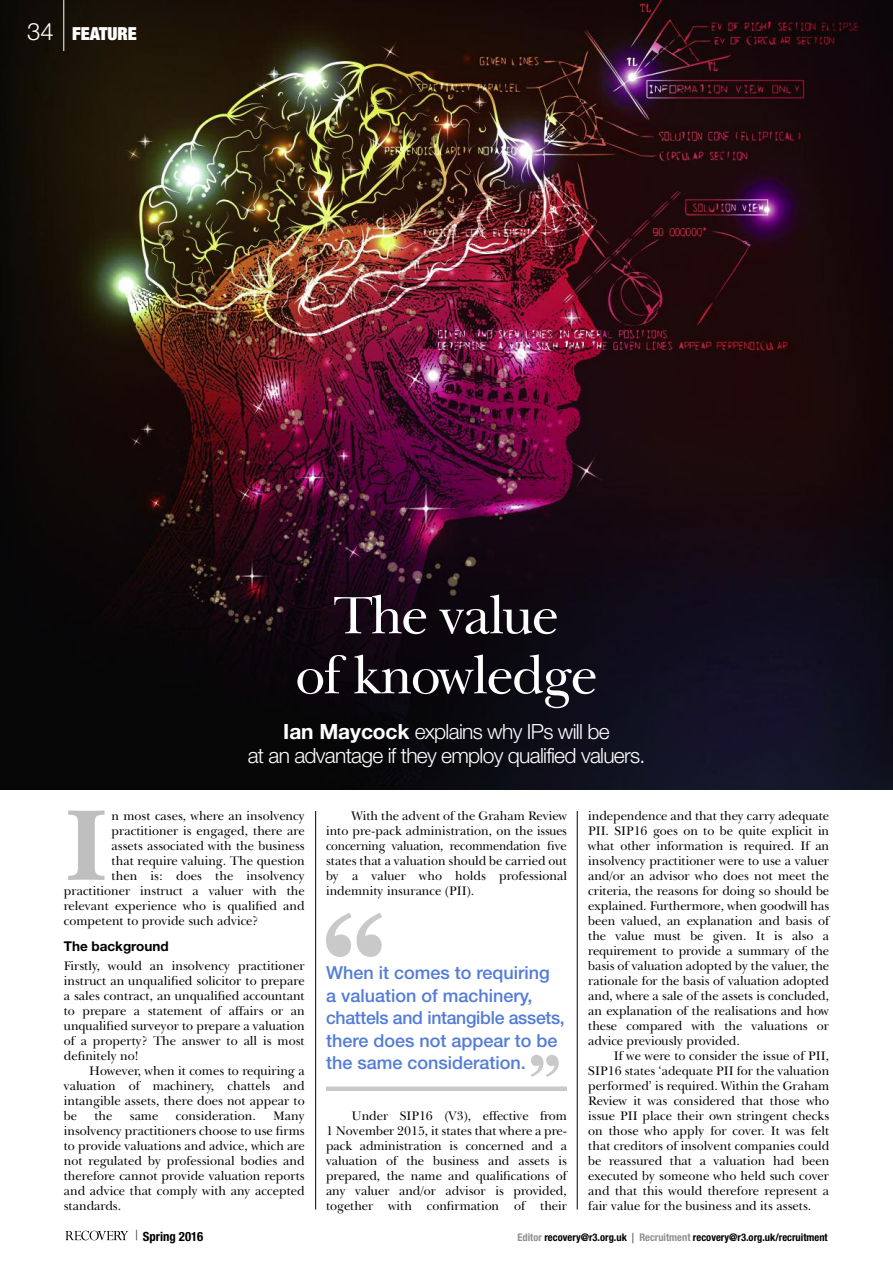
<style>
.page{position:relative;width:893px;height:1263px;background:#fff}
.page>*{position:absolute;margin:0;border:0;box-sizing:border-box;transform-origin:0 0}
.t1{font:700 103.05px "New Baskerville IT Cby BT";color:#bfbfbf}
.t2{font:54px/60px "New Baskerville IT Cby BT";letter-spacing:-.03em;color:#fff;text-align:center}
.t3{font:300 21px/24px "Helvetica Neue";letter-spacing:-.035em;color:#fff;text-align:center}
.t4{font:500 18px/22.5px "Helvetica Neue";color:#537cd8}
.t5{font:900 expanded 18px "Helvetica Neue";color:#fff}
.t6{font:700 13.5px "Helvetica Neue";color:#000}
.t7{font:12.75px/15px "New Baskerville IT Cby BT";color:#000;text-align:justify}
.t8{font:700 condensed 12.75px "Helvetica Neue";color:#000}
.t9{font:700 condensed 10.5px "Helvetica Neue";color:#000}
.s1{font-weight:300;font-stretch:normal;font-size:24px}
.s2{font-weight:700}
.s3{color:#909090}
.s4{font-weight:300;font-stretch:normal}
</style>
<div class="page">
<svg style="left:66px;top:1231px;width:62px;height:9px"></svg>
<img style="left:0;top:0;width:893px;height:789px">
<hr style="left:315px;top:811px;width:1px;height:398px;background:#000">
<hr style="left:577px;top:811px;width:1px;height:398px;background:#000">
<hr style="left:64px;top:0;width:1px;height:51px;background:#fff">
<div style="left:326px;top:1086px;width:241px;height:5px;background:#c9c9c9"></div>
<svg style="left:531px;top:1055px;width:28px;height:22px"></svg>
<svg style="left:326px;top:913px;width:56px;height:44px"></svg>
<h3 class="t5" style="left:27px;top:27px;width:111px"><span class="s1">34</span> FEATURE</h3>
<h2 class="t2" style="left:295px;top:592px;width:304px">The value<br>of knowledge</h2>
<h3 class="t3" style="left:248px;top:721px;width:399px"><span class="s2">Ian Maycock</span> explains why IPs will be<br>at an advantage if they employ qualified valuers.</h3>
<h1 class="t1" style="left:64px;top:806px;width:47px">I</h1>
<p class="t7" style="left:112px;top:809px;width:195px">n most cases, where an insolvency</p>
<p class="t7" style="left:112px;top:824px;width:195px">practitioner is engaged, there are</p>
<p class="t7" style="left:112px;top:839px;width:195px">assets associated with the business</p>
<p class="t7" style="left:112px;top:854px;width:195px">that require valuing. The question</p>
<p class="t7" style="left:112px;top:869px;width:195px">then is: does the insolvency</p>
<p class="t7" style="left:64px;top:884px;width:242px">practitioner instruct a valuer with the</p>
<p class="t7" style="left:64px;top:899px;width:242px">relevant experience who is qualified and</p>
<p class="t7" style="left:64px;top:914px;width:196px">competent to provide such advice?</p>
<p class="t6" style="left:64px;top:941px;width:106px">The background</p>
<p class="t7" style="left:64px;top:959px;width:242px">Firstly, would an insolvency practitioner instruct an unqualified solicitor to prepare a sales contract, an unqualified accountant to prepare a statement of affairs or an unqualified surveyor to prepare a valuation of a property? The answer to all is most definitely no!</p>
<p class="t7" style="left:64px;top:1064px;width:242px;text-indent:26px">However, when it comes to requiring a valuation of machinery, chattels and intangible assets, there does not appear to be</p>
<p class="t7" style="left:94px;top:1109px;width:20px">the</p>
<p class="t7" style="left:130px;top:1109px;width:30px">same</p>
<p class="t7" style="left:176px;top:1109px;width:82px">consideration.</p>
<p class="t7" style="left:64px;top:1109px;width:242px;text-indent:209px">Many insolvency practitioners choose to use firms to provide valuations and advice, which are not regulated by professional bodies and therefore cannot provide valuation reports and advice that comply with any accepted standards.</p>
<p class="t7" style="left:326px;top:809px;width:242px;text-indent:26px">With the advent of the Graham Review into pre-pack administration, on the issues concerning valuation, recommendation five states that a valuation should be carried out by a valuer who holds professional indemnity insurance (PII).</p>
<h3 class="t4" style="left:326px;top:963px;width:240px">When it comes to requiring<br>a valuation of machinery, chattels and intangible assets, there does not appear to be the same consideration.</h3>
<p class="t7" style="left:326px;top:1109px;width:242px;text-indent:26px">Under SIP16 (V3), effective from 1 November 2015, it states that where a pre&shy;pack administration is concerned and a valuation of the business and assets is prepared, the name and qualifications of any valuer and/or advisor is provided, together with confirmation of their</p>
<p class="t7" style="left:588px;top:809px;width:242px">independence and that they carry adequate PII. SIP16 goes on to be quite explicit in what other information is required. If an insolvency practitioner were to use a valuer and/or an advisor who does not meet the criteria, the reasons for doing so should be explained. Furthermore, when goodwill has been valued, an explanation and basis of the value must be given. It is also a requirement to provide a summary of the basis of valuation adopted by the valuer, the rationale for the basis of valuation adopted and, where a sale of the assets is concluded, an explanation of the realisations and how these compared with the valuations or advice previously provided.</p>
<p class="t7" style="left:588px;top:1049px;width:242px;text-indent:26px">If we were to consider the issue of PII, SIP16 states ‘adequate PII for the valuation performed’ is required. Within the Graham Review it was considered that those who issue PII place their own stringent checks on those who apply for cover. It was felt that creditors of insolvent companies could be reassured that a valuation had been executed by someone who held such cover and that this would therefore represent a fair value for the business and its assets.</p>
<p class="t8" style="left:135px;top:1231px;width:69px"><sup>|</sup> Spring 2016</p>
<p class="t9" style="left:517px;top:1233px;width:312px"><span class="s3">Editor</span> recovery@r3.org.uk <span class="s4">|</span> <span class="s3">Recruitment</span> recovery@r3.org.uk/recruitment</p>
</div>
